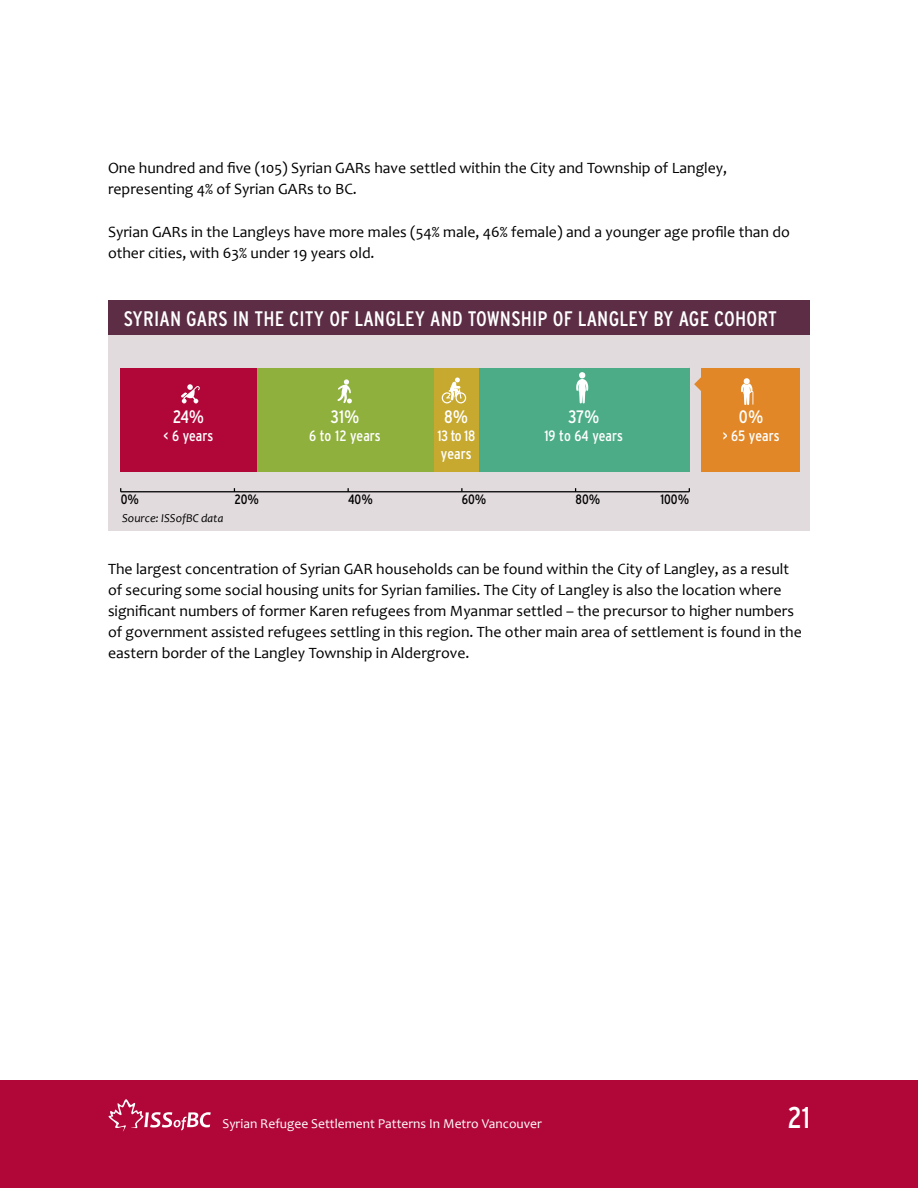
<style>
.page{position:relative;width:918px;height:1188px;background:#fff}
.page>*{position:absolute;margin:0;border:0;box-sizing:border-box;transform-origin:0 0}
.t1{font:30px "Interstate Condensed";color:#fff}
.t2{font:21px "Interstate Condensed";letter-spacing:.01em;color:#fff}
.t3{font:18px "Interstate Condensed";color:#fff}
.t4{font:15.75px/21px "Candara";color:#000}
.t5{font:15px/18px "Interstate Condensed";letter-spacing:.005em;color:#fff}
.t6{font:13.5px "Candara";color:#fff}
.t7{font:13.5px "Interstate Condensed";color:#000}
.t8{font:italic 12px "Candara";color:#000}
</style>
<div class="page">
<div style="left:0;top:1080px;width:918px;height:108px;background:#b10738"></div>
<svg style="left:108px;top:1099px;width:103px;height:33px"></svg>
<div style="left:108px;top:323px;width:702px;height:207px;background:#e2dbdd"></div>
<div style="left:108px;top:301px;width:702px;height:34px;background:#5c2d44"></div>
<hr style="left:121px;top:491px;width:568px;height:1px;background:#000">
<div style="left:479px;top:368px;width:210px;height:104px;background:#4cac87"></div>
<div style="left:433px;top:368px;width:46px;height:104px;background:#c7a92f"></div>
<div style="left:257px;top:368px;width:176px;height:104px;background:#90b03e"></div>
<div style="left:121px;top:368px;width:136px;height:104px;background:#b10738"></div>
<svg style="left:576px;top:372px;width:12px;height:31px"></svg>
<svg style="left:442px;top:377px;width:24px;height:26px"></svg>
<svg style="left:337px;top:379px;width:15px;height:24px"></svg>
<svg style="left:181px;top:384px;width:19px;height:19px"></svg>
<div style="left:701px;top:368px;width:99px;height:103px;background:#e18727"></div>
<svg style="left:694px;top:377px;width:7px;height:14px"></svg>
<svg style="left:741px;top:378px;width:12px;height:27px"></svg>
<p class="t4" style="left:108px;top:158px;width:621px">One hundred and five (105) Syrian GARs have settled within the City and Township of Langley, representing 4% of Syrian GARs to BC.</p>
<p class="t4" style="left:108px;top:221px;width:684px">Syrian GARs in the Langleys have more males (54% male, 46% female) and a younger age profile than do other cities, with 63% under 19 years old.</p>
<h2 class="t2" style="left:124px;top:307px;width:655px">SYRIAN GARS IN THE CITY OF LANGLEY AND TOWNSHIP OF LANGLEY BY AGE COHORT</h2>
<p class="t3" style="left:173px;top:407px;width:33px">24%</p>
<p class="t5" style="left:164px;top:427px;width:51px">&lt; 6 YEARS</p>
<p class="t3" style="left:331px;top:407px;width:30px">31%</p>
<p class="t5" style="left:309px;top:427px;width:73px">6 TO 12 YEARS</p>
<p class="t3" style="left:444px;top:407px;width:26px">8%</p>
<p class="t5" style="left:437px;top:427px;width:39px">13 TO 18<br>YEARS</p>
<p class="t3" style="left:568px;top:407px;width:33px">37%</p>
<p class="t5" style="left:544px;top:427px;width:80px">19 TO 64 YEARS</p>
<p class="t7" style="left:121px;top:492px;width:20px">0%</p>
<p class="t7" style="left:234px;top:492px;width:26px">20%</p>
<p class="t7" style="left:348px;top:492px;width:26px">40%</p>
<p class="t7" style="left:462px;top:492px;width:26px">60%</p>
<p class="t7" style="left:576px;top:492px;width:26px">80%</p>
<p class="t7" style="left:660px;top:492px;width:30px">100%</p>
<p class="t8" style="left:122px;top:511px;width:103px">Source: ISSofBC data</p>
<p class="t3" style="left:739px;top:407px;width:26px">0%</p>
<p class="t5" style="left:723px;top:427px;width:59px">&gt; 65 YEARS</p>
<p class="t4" style="left:108px;top:558px;width:695px">The largest concentration of Syrian GAR households can be found within the City of Langley, as a result of securing some social housing units for Syrian families. The City of Langley is also the location where significant numbers of former Karen refugees from Myanmar settled – the precursor to higher numbers of government assisted refugees settling in this region. The other main area of settlement is found in the eastern border of the Langley Township in Aldergrove.</p>
<p class="t6" style="left:222px;top:1115px;width:321px">Syrian Refugee Settlement Patterns In Metro Vancouver</p>
<h1 class="t1" style="left:788px;top:1100px;width:24px">21</h1>
</div>
